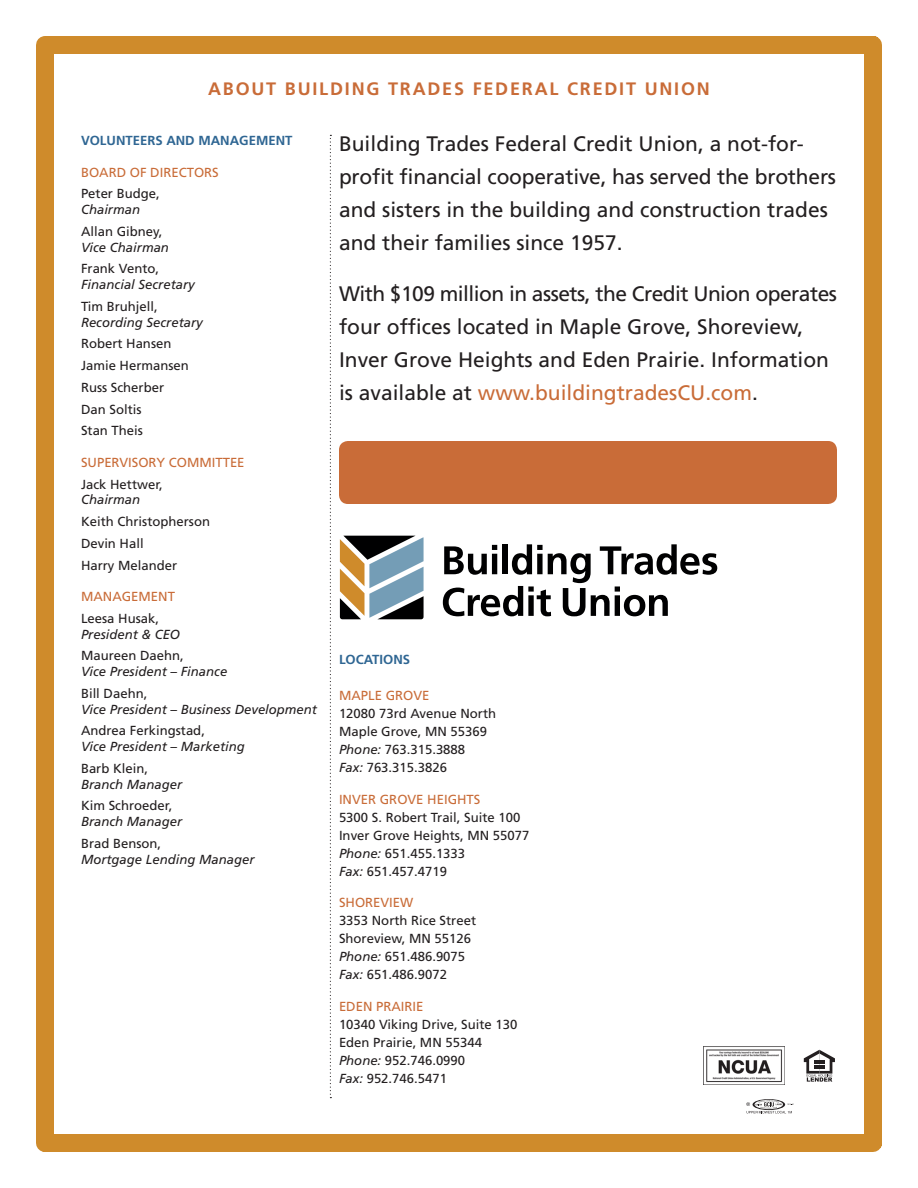
<style>
.page{position:relative;width:918px;height:1188px;background:#fff}
.page>*{position:absolute;margin:0;border:0;box-sizing:border-box;transform-origin:0 0}
.t1{font:21px/33px "Frutiger";color:#231f20}
.t2{font:700 18px "Frutiger";letter-spacing:.1em;color:#c96c38}
.t3{font:13.2px/15.8px "Frutiger";color:#231f20}
.t4{font:italic 13.2px/15.8px "Frutiger";color:#231f20}
.t5{font:13.2px "Frutiger";color:#c96c38}
.t6{font:700 13.2px "Frutiger";color:#2f6693}
.s1{font-style:italic}
.s2{font-style:normal}
.s3{color:#c96c38}
</style>
<div class="page">
<svg style="left:340px;top:536px;width:84px;height:83px"></svg>
<svg style="left:443px;top:544px;width:274px;height:72px"></svg>
<div style="left:339px;top:441px;width:498px;height:63px;background:#c96c38;border-radius:9px"></div>
<div style="left:36px;top:36px;width:846px;height:1116px;border:18px solid #cf8b2b"></div>
<svg style="left:330px;top:135px;width:1px;height:963px"></svg>
<img style="left:703px;top:1046px;width:82px;height:39px">
<svg style="left:804px;top:1050px;width:31px;height:32px"></svg>
<svg style="left:746px;top:1099px;width:47px;height:14px"></svg>
<p class="t2" style="left:208px;top:78px;width:503px">ABOUT BUILDING TRADES FEDERAL CREDIT UNION</p>
<p class="t6" style="left:81px;top:133px;width:213px">VOLUNTEERS AND MANAGEMENT</p>
<p class="t5" style="left:81px;top:164px;width:139px">BOARD OF DIRECTORS</p>
<p class="t3" style="left:81px;top:186px;width:80px">Peter Budge,<br><span class="s1">Chairman</span></p>
<p class="t3" style="left:81px;top:223px;width:90px">Allan Gibney,<br><span class="s1">Vice Chairman</span></p>
<p class="t4" style="left:81px;top:261px;width:115px"><span class="s2">Frank Vento,<br></span>Financial Secretary</p>
<p class="t4" style="left:81px;top:298px;width:123px"><span class="s2">Tim Bruhjell,<br></span>Recording Secretary</p>
<p class="t3" style="left:81px;top:336px;width:92px">Robert Hansen</p>
<p class="t3" style="left:81px;top:358px;width:109px">Jamie Hermansen</p>
<p class="t3" style="left:81px;top:379px;width:85px">Russ Scherber</p>
<p class="t3" style="left:81px;top:401px;width:62px">Dan Soltis</p>
<p class="t3" style="left:81px;top:423px;width:64px">Stan Theis</p>
<p class="t5" style="left:81px;top:455px;width:165px">SUPERVISORY COMMITTEE</p>
<p class="t3" style="left:81px;top:476px;width:83px">Jack Hettwer,<br><span class="s1">Chairman</span></p>
<p class="t3" style="left:81px;top:514px;width:131px">Keith Christopherson</p>
<p class="t3" style="left:81px;top:535px;width:64px">Devin Hall</p>
<p class="t3" style="left:81px;top:557px;width:98px">Harry Melander</p>
<p class="t5" style="left:81px;top:589px;width:96px">MANAGEMENT</p>
<p class="t4" style="left:81px;top:610px;width:101px"><span class="s2">Leesa Husak,<br></span>President &amp; CEO</p>
<p class="t4" style="left:81px;top:648px;width:148px"><span class="s2">Maureen Daehn,<br></span>Vice President – Finance</p>
<p class="t4" style="left:81px;top:685px;width:238px"><span class="s2">Bill Daehn,<br></span>Vice President – Business Development</p>
<p class="t4" style="left:81px;top:723px;width:165px"><span class="s2">Andrea Ferkingstad,<br></span>Vice President – Marketing</p>
<p class="t4" style="left:81px;top:760px;width:103px"><span class="s2">Barb Klein,<br></span>Branch Manager</p>
<p class="t3" style="left:81px;top:798px;width:103px">Kim Schroeder,<br><span class="s1">Branch Manager</span></p>
<p class="t4" style="left:81px;top:835px;width:175px"><span class="s2">Brad Benson,<br></span>Mortgage Lending Manager</p>
<p class="t1" style="left:339px;top:127px;width:499px">Building Trades Federal Credit Union, a not-for&shy;profit financial cooperative, has served the brothers and sisters in the building and construction trades and their families since 1957.</p>
<p class="t1" style="left:339px;top:277px;width:500px">With $109 million in assets, the Credit Union operates four offices located in Maple Grove, Shoreview, Inver Grove Heights and Eden Prairie. Information is available at <span class="s3">www.buildingtradesCU.com</span>.</p>
<p class="t6" style="left:339px;top:652px;width:73px">LOCATIONS</p>
<p class="t5" style="left:339px;top:688px;width:92px">MAPLE GROVE</p>
<p class="t3" style="left:339px;top:706px;width:159px">12080 73rd Avenue North</p>
<p class="t3" style="left:339px;top:724px;width:150px">Maple Grove, MN 55369</p>
<p class="t3" style="left:339px;top:742px;width:128px"><span class="s1">Phone:</span> 763.315.3888</p>
<p class="t3" style="left:339px;top:760px;width:109px"><span class="s1">Fax:</span> 763.315.3826</p>
<p class="t5" style="left:339px;top:791px;width:143px">INVER GROVE HEIGHTS</p>
<p class="t3" style="left:339px;top:809px;width:183px">5300 S. Robert Trail, Suite 100</p>
<p class="t3" style="left:339px;top:827px;width:192px">Inver Grove Heights, MN 55077</p>
<p class="t3" style="left:339px;top:845px;width:128px"><span class="s1">Phone:</span> 651.455.1333</p>
<p class="t3" style="left:339px;top:863px;width:109px"><span class="s1">Fax:</span> 651.457.4719</p>
<p class="t5" style="left:339px;top:895px;width:76px">SHOREVIEW</p>
<p class="t3" style="left:339px;top:913px;width:139px">3353 North Rice Street</p>
<p class="t3" style="left:339px;top:931px;width:134px">Shoreview, MN 55126</p>
<p class="t3" style="left:339px;top:949px;width:128px"><span class="s1">Phone:</span> 651.486.9075</p>
<p class="t3" style="left:339px;top:967px;width:109px"><span class="s1">Fax:</span> 651.486.9072</p>
<p class="t5" style="left:339px;top:998px;width:86px">EDEN PRAIRIE</p>
<p class="t3" style="left:339px;top:1016px;width:180px">10340 Viking Drive, Suite 130</p>
<p class="t3" style="left:339px;top:1034px;width:144px">Eden Prairie, MN 55344</p>
<p class="t3" style="left:339px;top:1052px;width:128px"><span class="s1">Phone:</span> 952.746.0990</p>
<p class="t3" style="left:339px;top:1070px;width:109px"><span class="s1">Fax:</span> 952.746.5471</p>
</div>
